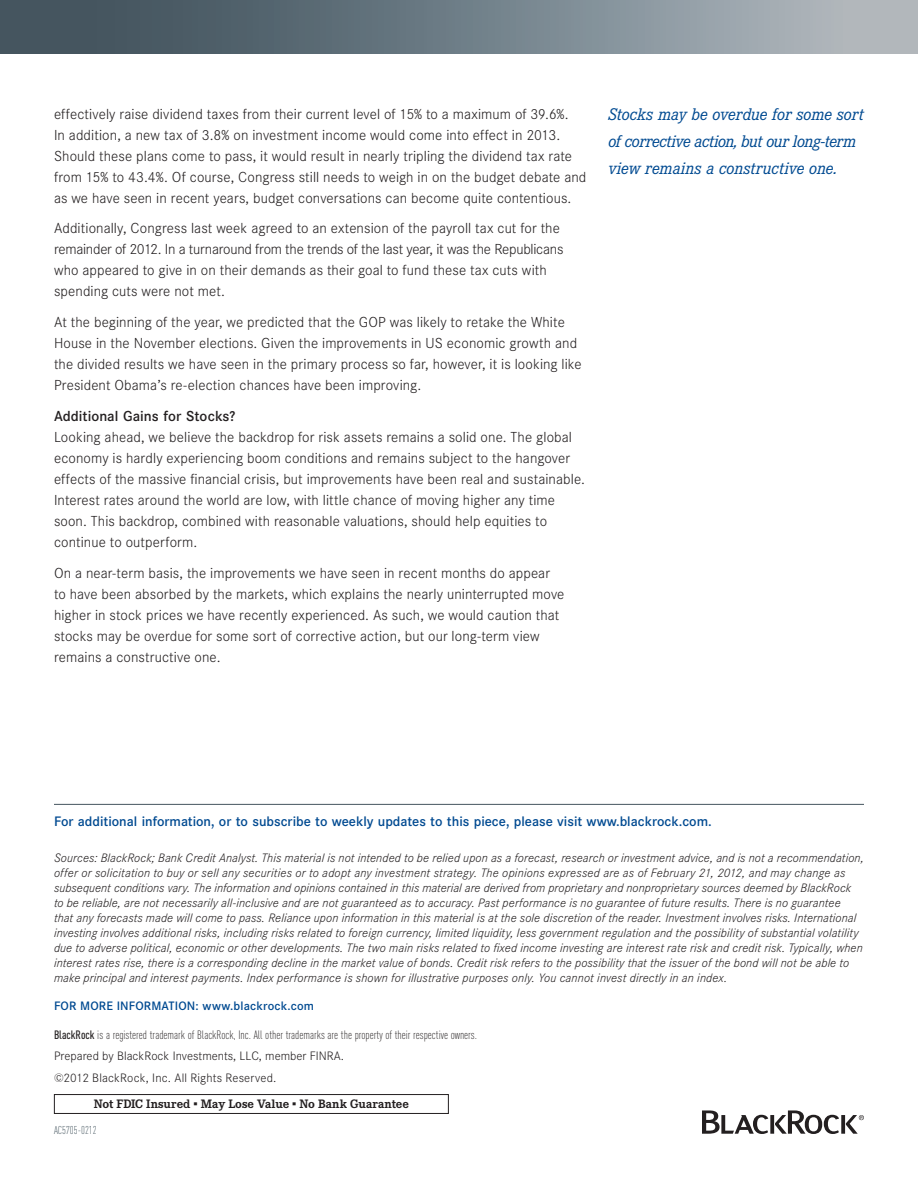
<style>
.page{position:relative;width:918px;height:1188px;background:#fff}
.page>*{position:absolute;margin:0;border:0;box-sizing:border-box;transform-origin:0 0}
.t1{font:italic 16.5px/27px "Corporate E";letter-spacing:-.01em;color:#014a91}
.t2{font:300 14.25px/21px "Corporate S";letter-spacing:.005em;color:#231f20}
.t3{font:500 14.25px "Corporate S";letter-spacing:.005em;color:#231f20}
.t4{font:500 13.5px "Corporate S";color:#014a91}
.t5{font:italic 300 12px/15px "Corporate S";letter-spacing:.01em;color:#231f20}
.t6{font:300 12px "DIN Cond";color:#231f20}
.t7{font:300 12px/21.8px "Corporate S";color:#231f20}
.t8{font:700 12px "Corporate E";color:#231f20}
.t9{font:500 12px "Corporate S";letter-spacing:.01em;color:#014a91}
.t10{font:300 11.25px "DIN Cond";color:#45555f}
.s1{font-weight:500}
</style>
<div class="page">
<hr style="left:54px;top:804px;width:810px;height:1px;background:#45555f">
<div style="left:54px;top:1094px;width:395px;height:20px;border:1px solid #231f20"></div>
<div style="left:0;top:0;width:918px;height:54px;background:linear-gradient(to right,#344752,#b4bcc1)"></div>
<svg style="left:702px;top:1110px;width:162px;height:24px"></svg>
<p class="t2" style="left:54px;top:103px;width:534px">effectively raise dividend taxes from their current level of 15% to a maximum of 39.6%.<br>In addition, a new tax of 3.8% on investment income would come into effect in 2013.<br>Should these plans come to pass, it would result in nearly tripling the dividend tax rate from 15% to 43.4%. Of course, Congress still needs to weigh in on the budget debate and as we have seen in recent years, budget conversations can become quite contentious.</p>
<p class="t2" style="left:54px;top:218px;width:511px">Additionally, Congress last week agreed to an extension of the payroll tax cut for the remainder of 2012. In a turnaround from the trends of the last year, it was the Republicans who appeared to give in on their demands as their goal to fund these tax cuts with spending cuts were not met.</p>
<p class="t2" style="left:54px;top:312px;width:529px">At the beginning of the year, we predicted that the GOP was likely to retake the White House in the November elections. Given the improvements in US economic growth and the divided results we have seen in the primary process so far, however, it is looking like President Obama’s re-election chances have been improving.</p>
<p class="t3" style="left:54px;top:407px;width:183px">Additional Gains for Stocks?</p>
<p class="t2" style="left:54px;top:427px;width:533px">Looking ahead, we believe the backdrop for risk assets remains a solid one. The global economy is hardly experiencing boom conditions and remains subject to the hangover effects of the massive financial crisis, but improvements have been real and sustainable.<br>Interest rates around the world are low, with little chance of moving higher any time soon. This backdrop, combined with reasonable valuations, should help equities to continue to outperform.</p>
<p class="t2" style="left:54px;top:562px;width:512px">On a near-term basis, the improvements we have seen in recent months do appear to have been absorbed by the markets, which explains the nearly uninterrupted move higher in stock prices we have recently experienced. As such, we would caution that stocks may be overdue for some sort of corrective action, but our long-term view remains a constructive one.</p>
<p class="t1" style="left:608px;top:101px;width:257px">Stocks may be overdue for some sort of corrective action, but our long-term view remains a constructive one.</p>
<p class="t4" style="left:54px;top:814px;width:659px">For additional information, or to subscribe to weekly updates to this piece, please visit www.blackrock.com.</p>
<p class="t5" style="left:54px;top:850px;width:811px">Sources: BlackRock; Bank Credit Analyst. This material is not intended to be relied upon as a forecast, research or investment advice, and is not a recommendation, offer or solicitation to buy or sell any securities or to adopt any investment strategy. The opinions expressed are as of February 21, 2012, and may change as subsequent conditions vary. The information and opinions contained in this material are derived from proprietary and nonproprietary sources deemed by BlackRock<br>to be reliable, are not necessarily all-inclusive and are not guaranteed as to accuracy. Past performance is no guarantee of future results. There is no guarantee<br>that any forecasts made will come to pass. Reliance upon information in this material is at the sole discretion of the reader. Investment involves risks. International investing involves additional risks, including risks related to foreign currency, limited liquidity, less government regulation and the possibility of substantial volatility due to adverse political, economic or other developments. The two main risks related to fixed income investing are interest rate risk and credit risk. Typically, when interest rates rise, there is a corresponding decline in the market value of bonds. Credit risk refers to the possibility that the issuer of the bond will not be able to make principal and interest payments. Index performance is shown for illustrative purposes only. You cannot invest directly in an index.</p>
<p class="t9" style="left:54px;top:999px;width:261px">FOR MORE INFORMATION: www.blackrock.com</p>
<p class="t6" style="left:54px;top:1028px;width:425px"><span class="s1">BlackRock</span> is a registered trademark of BlackRock, Inc. All other trademarks are the property of their respective owners.</p>
<p class="t7" style="left:54px;top:1045px;width:292px">Prepared by BlackRock Investments, LLC, member FINRA. ©2012 BlackRock, Inc. All Rights Reserved.</p>
<p class="t8" style="left:94px;top:1097px;width:316px">Not FDIC Insured • May Lose Value • No Bank Guarantee</p>
<p class="t10" style="left:54px;top:1124px;width:44px">AC5705-0212</p>
</div>
